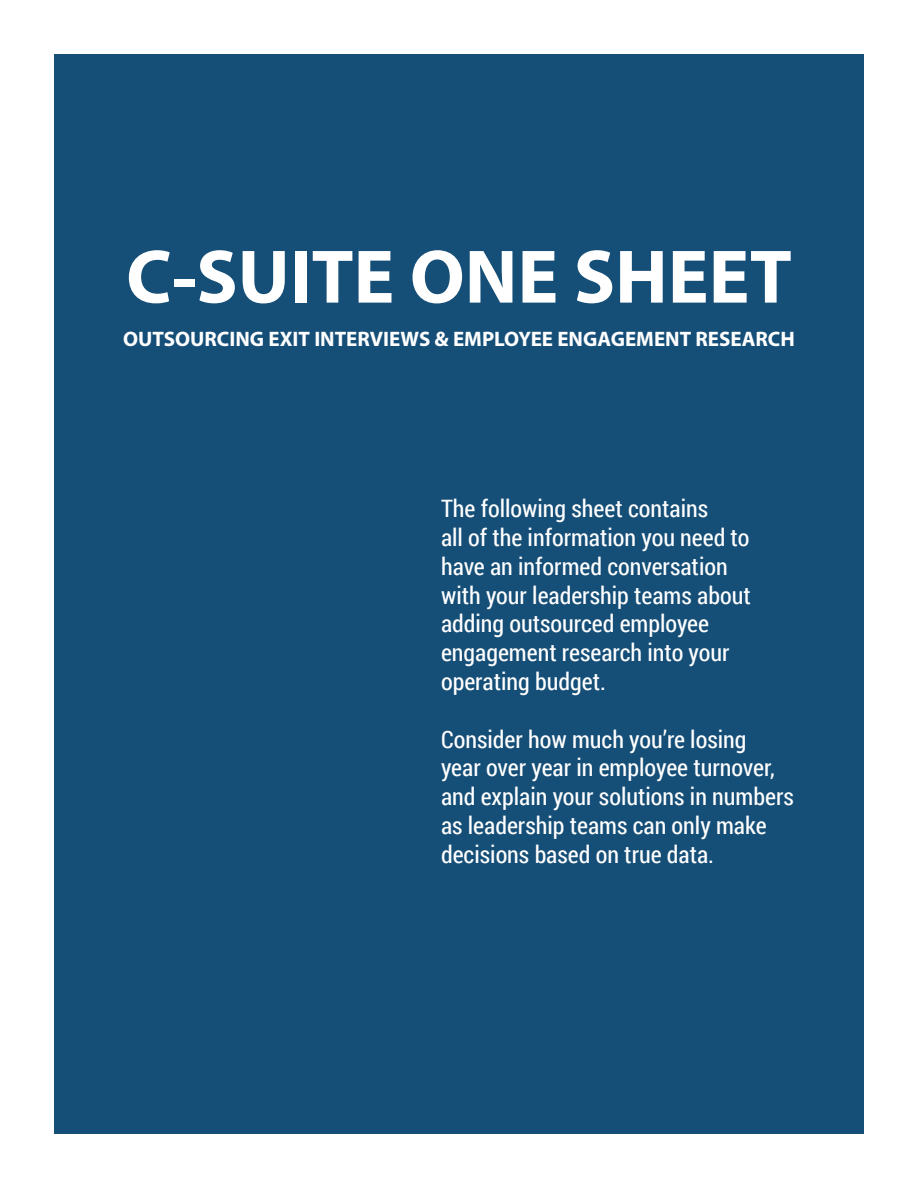
<style>
.page{position:relative;width:918px;height:1188px;background:#fff}
.page>*{position:absolute;margin:0;border:0;box-sizing:border-box;transform-origin:0 0}
.t1{font:700 76.5px "Myriad Pro";color:#fff}
.t2{font:24px/28.8px "Roboto Condensed";color:#fff}
.t3{font:700 21px "Myriad Pro";color:#fff}
</style>
<div class="page">
<div style="left:54px;top:54px;width:810px;height:1080px;background:#154e77"></div>
<h1 class="t1" style="left:126px;top:227px;width:667px">C-SUITE ONE SHEET</h1>
<p class="t3" style="left:123px;top:325px;width:673px">OUTSOURCING EXIT INTERVIEWS &amp; EMPLOYEE ENGAGEMENT RESEARCH</p>
<p class="t2" style="left:441px;top:494px;width:311px">The following sheet contains<br>all of the information you need to have an informed conversation with your leadership teams about adding outsourced employee engagement research into your operating budget.</p>
<p class="t2" style="left:441px;top:724px;width:354px">Consider how much you’re losing<br>year over year in employee turnover, and explain your solutions in numbers as leadership teams can only make decisions based on true data.</p>
</div>
